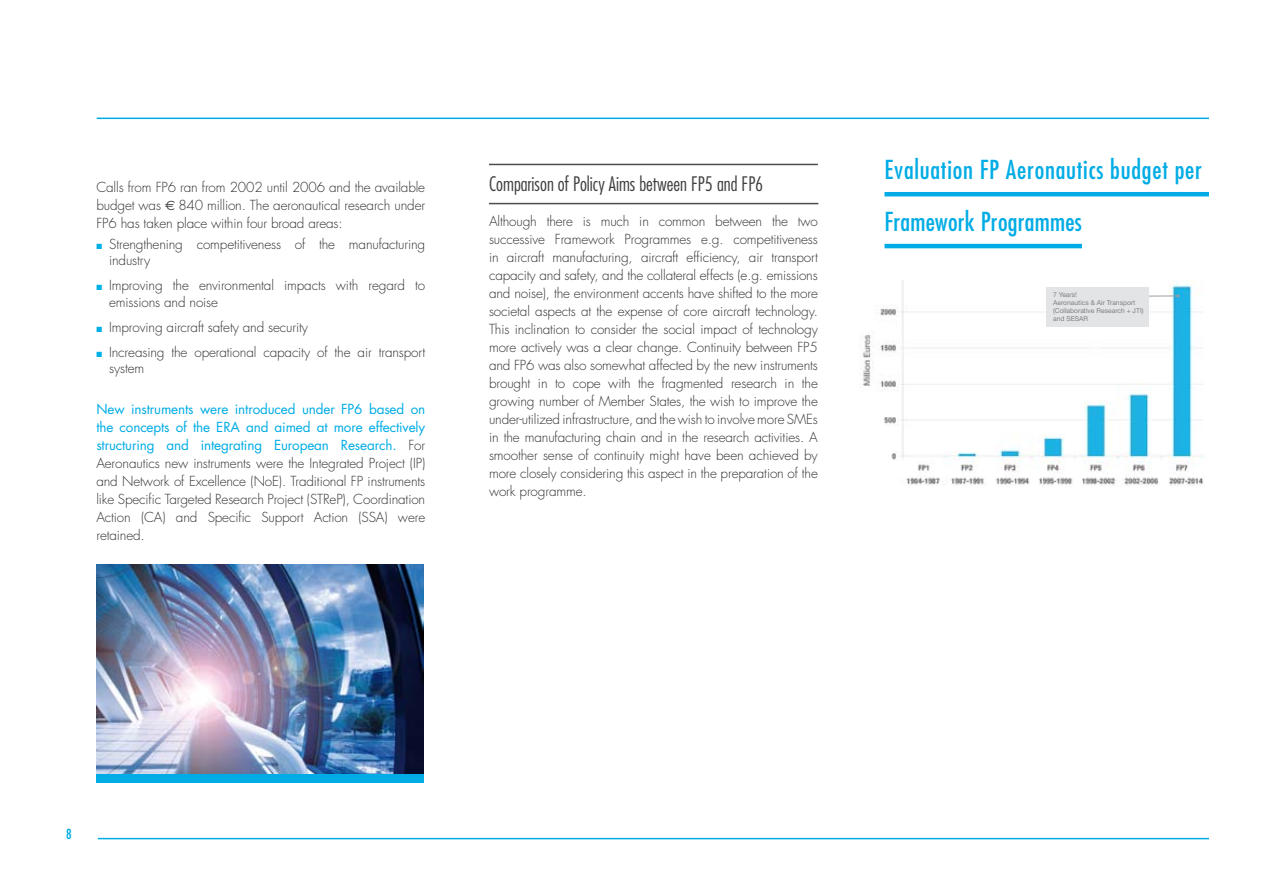
<style>
.page{position:relative;width:1263px;height:893px;background:#fff}
.page>*{position:absolute;margin:0;border:0;box-sizing:border-box;transform-origin:0 0}
.t1{font:condensed 25.5px/51.9px "Futura";letter-spacing:.03em;color:#00ace5}
.t2{font:300 condensed 19.5px "Futura";color:#3e3e40}
.t3{font:300 13.5px/18px "Futura";letter-spacing:-.01em;color:#333234;text-align:justify}
.t4{font:condensed 13.5px "Futura";color:#00ace5}
.t5{font:6.75px/8.1px "Helvetica Neue";color:#7e7f81}
.s1{font-family:"Euro Sans";font-weight:400;color:#3e3e40}
.s2{color:#00b1e7}
.s3{font-weight:400;color:#00ace5}
</style>
<div class="page">
<hr style="left:98px;top:838px;width:1111px;height:1px;background:#00ace5">
<hr style="left:97px;top:118px;width:1112px;height:1px;background:#00ace5">
<hr style="left:884px;top:192px;width:325px;height:4px;background:#00ace5">
<hr style="left:884px;top:244px;width:325px;height:4px;background:#00ace5">
<hr style="left:489px;top:164px;width:329px;height:1px;background:#4b4b4d">
<hr style="left:489px;top:203px;width:329px;height:1px;background:#4b4b4d">
<img style="left:96px;top:564px;width:328px;height:210px">
<div style="left:96px;top:774px;width:328px;height:9px;background:#00ace5"></div>
<div style="left:1082px;top:230px;width:147px;height:34px;background:#fff"></div>
<img style="left:862px;top:281px;width:342px;height:205px">
<hr style="left:1119px;top:296px;width:59px;height:1px;background:#9c9d9f">
<div style="left:1046px;top:287px;width:102px;height:40px;background:#e3e4e5"></div>
<p class="t3" style="left:96px;top:178px;width:330px">Calls from FP6 ran from 2002 until 2006 and the available budget was <span class="s1">€</span> 840 million. The aeronautical research under FP6 has taken place within four broad areas:</p>
<p class="t3" style="left:109px;top:236px;width:318px;line-height:16.6px;text-indent:-13px"><span class="s2">■</span> Strengthening competitiveness of the manufacturing industry</p>
<p class="t3" style="left:109px;top:277px;width:318px;line-height:16.5px;text-indent:-13px"><span class="s2">■</span> Improving the environmental impacts with regard to emissions and noise</p>
<p class="t3" style="left:96px;top:318px;width:213px"><span class="s2">■</span> Improving aircraft safety and security</p>
<p class="t3" style="left:109px;top:344px;width:318px;line-height:16.5px;text-indent:-13px"><span class="s2">■</span> Increasing the operational capacity of the air transport system</p>
<p class="t3" style="left:96px;top:400px;width:330px"><span class="s3">New instruments were introduced under FP6 based on the concepts of the ERA and aimed at more effectively structuring and integrating European Research.</span> For Aeronautics new instruments were the Integrated Project (IP) and Network of Excellence (NoE). Traditional FP instruments like Specific Targeted Research Project (STReP), Coordination Action (CA) and Specific Support Action (SSA) were retained.</p>
<h2 class="t2" style="left:489px;top:172px;width:276px">Comparison of Policy Aims between FP5 and FP6</h2>
<p class="t3" style="left:489px;top:212px;width:330px">Although there is much in common between the two successive Framework Programmes e.g. competitiveness in aircraft manufacturing, aircraft efficiency, air transport capacity and safety, and the collateral effects (e.g. emissions and noise), the environment accents have shifted to the more societal aspects at the expense of core aircraft technology.<br>This inclination to consider the social impact of technology more actively was a clear change. Continuity between FP5 and FP6 was also somewhat affected by the new instruments brought in to cope with the fragmented research in the growing number of Member States, the wish to improve the under-utilized infrastructure, and the wish to involve more SMEs in the manufacturing chain and in the research activities. A smoother sense of continuity might have been achieved by more closely considering this aspect in the preparation of the work programme.</p>
<h1 class="t1" style="left:884px;top:144px;width:319px">Evaluation FP Aeronautics budget per<br>Framework Programmes</h1>
<p class="t5" style="left:1053px;top:290px;width:92px">7 Years!<br>Aeronautics &amp; Air Transport (Collaborative Research + JTI) and SESAR</p>
<p class="t4" style="left:66px;top:826px;width:7px">8</p>
</div>
